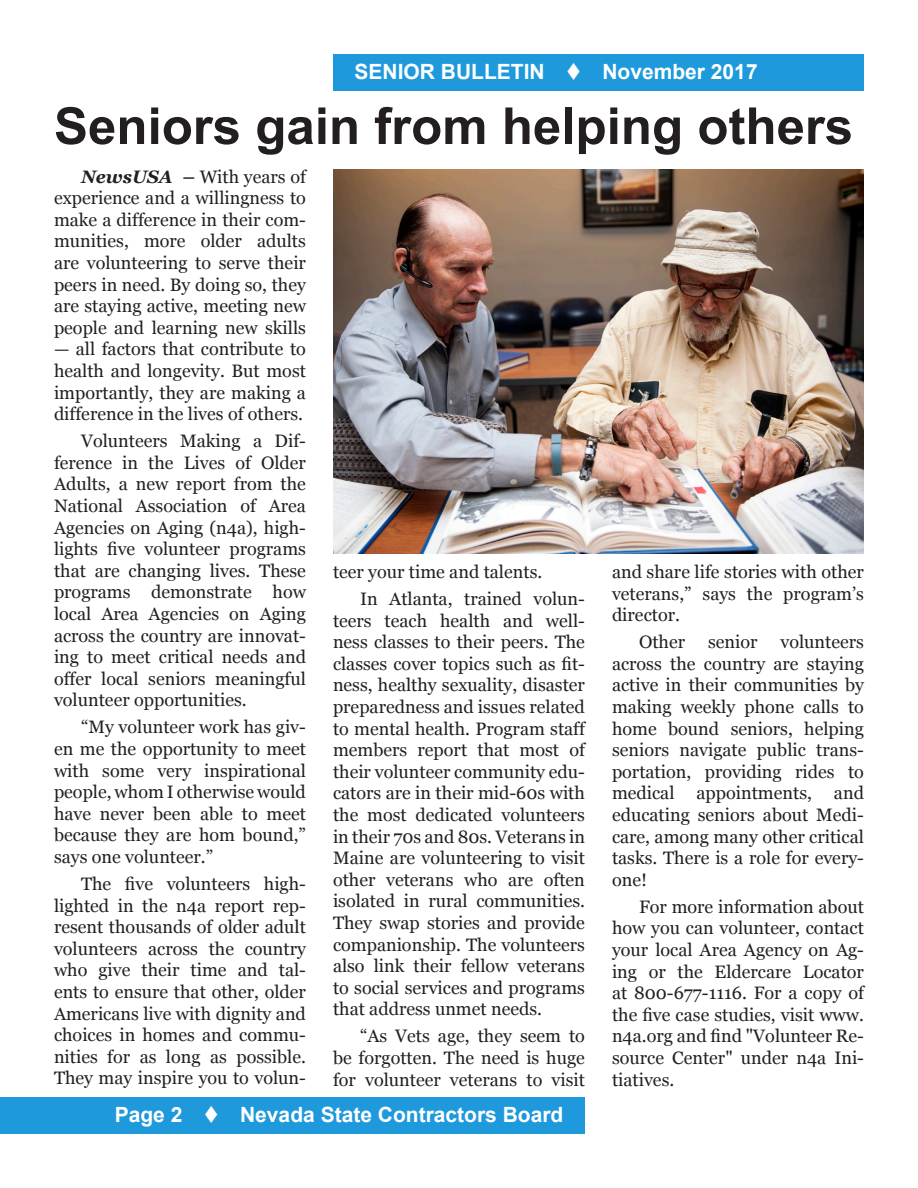
<style>
.page{position:relative;width:918px;height:1188px;background:#fff}
.page>*{position:absolute;margin:0;border:0;box-sizing:border-box;transform-origin:0 0}
.headline{font:700 51px "Arial";color:#231f20}
.t1{font:700 21px "Arial";color:#fff}
.body_copy{font:18px/21.6px "Georgia";color:#231f20;text-align:justify}
.s1{font-weight:700;font-style:italic}
</style>
<div class="page">
<div style="left:0;top:1097px;width:585px;height:37px;background:#1e99dc"></div>
<div style="left:333px;top:54px;width:531px;height:37px;background:#1e99dc"></div>
<img style="left:333px;top:169px;width:531px;height:384px">
<p class="t1" style="left:355px;top:58px;width:405px">SENIOR BULLETIN ▼ November 2017</p>
<p class="headline" style="left:54px;top:92px;width:801px">Seniors gain from helping others</p>
<p class="body_copy" style="left:54px;top:166px;width:254px;text-indent:27px"><span class="s1">NewsUSA –</span> With years of experience and a willingness to make a difference in their com&shy;munities, more older adults are volunteering to serve their peers in need. By doing so, they are staying active, meeting new people and learning new skills</p>
<p class="body_copy" style="left:54px;top:339px;width:254px">— all factors that contribute to health and longevity. But most importantly, they are making a difference in the lives of others.</p>
<p class="body_copy" style="left:54px;top:431px;width:254px;text-indent:27px">Volunteers Making a Dif&shy;ference in the Lives of Older Adults, a new report from the National Association of Area Agencies on Aging (n4a), high&shy;lights five volunteer programs that are changing lives. These programs demonstrate how local Area Agencies on Aging across the country are innovat&shy;ing to meet critical needs and offer local seniors meaningful volunteer opportunities.</p>
<p class="body_copy" style="left:54px;top:717px;width:253px;text-indent:27px">“My volunteer work has giv&shy;en me the opportunity to meet with some very inspirational people, whom I otherwise would have never been able to meet because they are hom bound,” says one volunteer.”</p>
<p class="body_copy" style="left:54px;top:873px;width:253px;text-indent:27px">The five volunteers high&shy;lighted in the n4a report rep&shy;resent thousands of older adult volunteers across the country who give their time and tal&shy;ents to ensure that other, older Americans live with dignity and choices in homes and commu&shy;nities for as long as possible.<br>They may inspire you to volun-</p>
<p class="body_copy" style="left:333px;top:561px;width:211px">teer your time and talents.</p>
<p class="body_copy" style="left:333px;top:588px;width:254px;text-indent:27px">In Atlanta, trained volun&shy;teers teach health and well&shy;ness classes to their peers. The classes cover topics such as fit&shy;ness, healthy sexuality, disaster preparedness and issues related to mental health. Program staff members report that most of their volunteer community edu&shy;cators are in their mid-60s with the most dedicated volunteers in their 70s and 80s. Veterans in Maine are volunteering to visit other veterans who are often isolated in rural communities.<br>They swap stories and provide companionship. The volunteers also link their fellow veterans to social services and programs that address unmet needs.</p>
<p class="body_copy" style="left:333px;top:1026px;width:253px;text-indent:27px">“As Vets age, they seem to be forgotten. The need is huge for volunteer veterans to visit</p>
<p class="t1" style="left:115px;top:1101px;width:450px">Page 2 ▼ Nevada State Contractors Board</p>
<p class="body_copy" style="left:612px;top:561px;width:254px">and share life stories with other veterans,” says the program’s director.</p>
<p class="body_copy" style="left:639px;top:631px;width:48px">Other</p>
<p class="body_copy" style="left:708px;top:631px;width:51px">senior</p>
<p class="body_copy" style="left:612px;top:631px;width:253px;text-indent:168px">volunteers across the country are staying active in their communities by making weekly phone calls to home bound seniors, helping seniors navigate public trans&shy;portation, providing rides to medical appointments, and educating seniors about Medi&shy;care, among many other critical tasks. There is a role for every&shy;one!</p>
<p class="body_copy" style="left:612px;top:896px;width:254px;text-indent:27px">For more information about how you can volunteer, contact your local Area Agency on Ag&shy;ing or the Eldercare Locator at 800-677-1116. For a copy of the five case studies, visit www. n4a.org and find "Volunteer Re&shy;source Center" under n4a Ini&shy;tiatives.</p>
</div>
